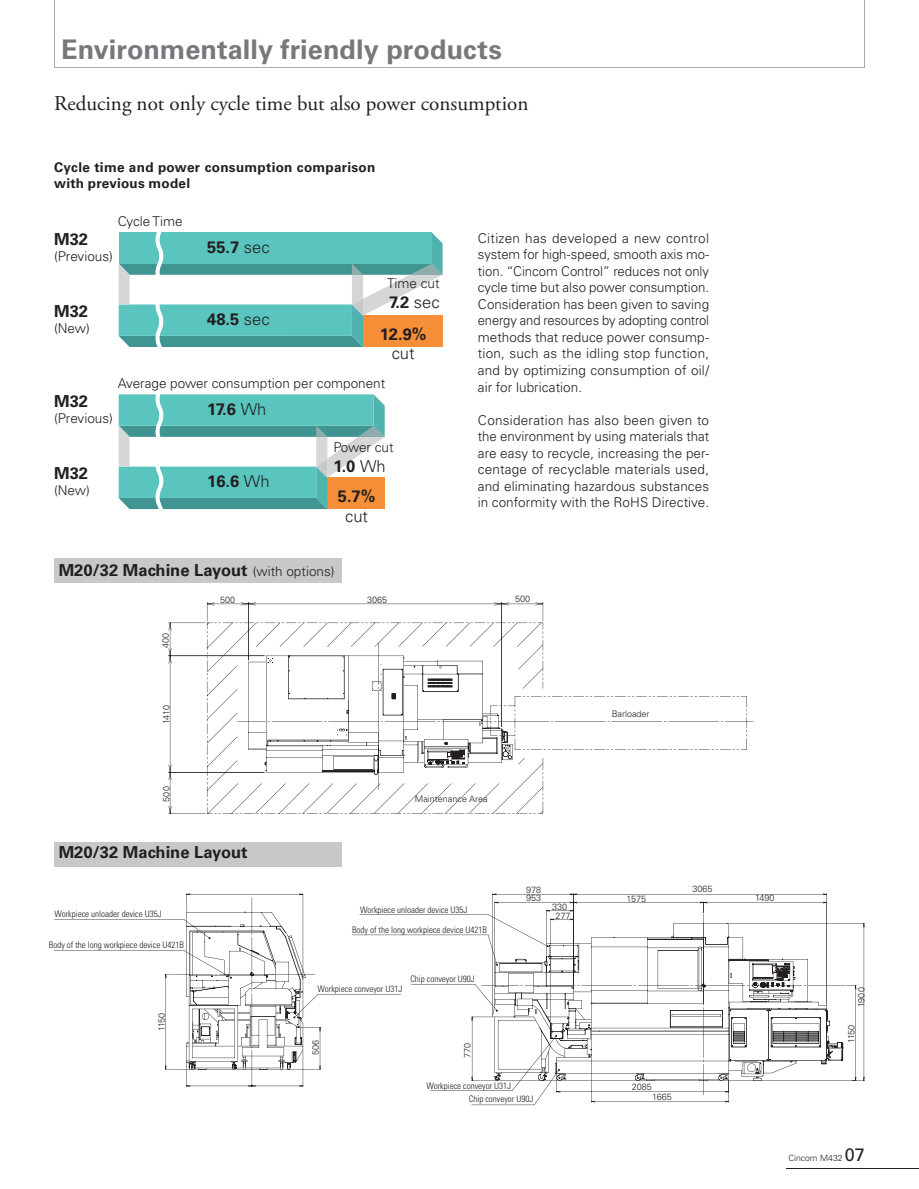
<style>
.page{position:relative;width:919px;height:1189px;background:#fff}
.page>*{position:absolute;margin:0;border:0;box-sizing:border-box;transform-origin:0 0}
.t1{font:700 27px "Univers LT Std";letter-spacing:.005em;color:#76787b}
.t2{font:21px "Adobe Garamond Pro";color:#231f20}
.t3{font:700 16.5px/31.7px "Univers LT Std";color:#231f20}
.t4{font:300 16.5px "Univers LT Std";color:#231f20}
.t5{font:300 13.5px/16.5px "Univers LT Std";color:#231f20;text-align:justify}
.t6{font:700 13.5px/16.5px "Univers LT Std";letter-spacing:.02em;color:#231f20}
.t7{font:300 condensed 9px "Univers LT Std";color:#231f20}
.t8{font:300 9px "Univers LT Std";color:#231f20}
.t9{font:300 8.7px "Univers LT Std";color:#231f20}
.s1{font-weight:300}
.s2{font-weight:300;font-size:13.5px}
.s3{font-weight:400;font-size:18px}
</style>
<div class="page">
<svg style="left:119px;top:232px;width:323px;height:278px"></svg>
<svg style="left:543px;top:622px;width:203px;height:191px"></svg>
<svg style="left:168px;top:602px;width:375px;height:211px"></svg>
<svg style="left:842px;top:923px;width:22px;height:157px"></svg>
<svg style="left:54px;top:893px;width:788px;height:211px"></svg>
<svg style="left:492px;top:893px;width:334px;height:209px"></svg>
<div style="left:54px;top:558px;width:287px;height:25px;background:#c7c8ca"></div>
<div style="left:54px;top:842px;width:287px;height:24px;background:#c7c8ca"></div>
<svg style="left:54px;top:0;width:810px;height:68px"></svg>
<hr style="left:785px;top:1168px;width:133px;height:1px;background:#231f20">
<h1 class="t1" style="left:61px;top:34px;width:442px">Environmentally friendly products</h1>
<h2 class="t2" style="left:54px;top:91px;width:475px">Reducing not only cycle time but also power consumption</h2>
<p class="t6" style="left:54px;top:159px;width:322px">Cycle time and power consumption comparison with previous model</p>
<p class="t5" style="left:118px;top:213px;width:66px">Cycle Time</p>
<p class="t3" style="left:54px;top:223px;width:35px">M32</p>
<p class="t5" style="left:54px;top:248px;width:60px">(Previous)</p>
<p class="t3" style="left:54px;top:295px;width:35px">M32</p>
<p class="t5" style="left:54px;top:320px;width:37px">(New)</p>
<p class="t3" style="left:207px;top:231px;width:64px">55.7 <span class="s1">sec</span></p>
<p class="t3" style="left:207px;top:303px;width:64px">48.5 <span class="s1">sec</span></p>
<p class="t5" style="left:387px;top:275px;width:54px">Time cut</p>
<p class="t3" style="left:379px;top:286px;width:61px;text-indent:9px">7.2 <span class="s1">sec<br></span>12.9%</p>
<p class="t4" style="left:391px;top:343px;width:24px">cut</p>
<p class="t5" style="left:118px;top:375px;width:269px">Average power consumption per component</p>
<p class="t3" style="left:54px;top:385px;width:35px">M32</p>
<p class="t5" style="left:54px;top:410px;width:60px">(Previous)</p>
<p class="t3" style="left:54px;top:457px;width:35px">M32</p>
<p class="t5" style="left:54px;top:482px;width:37px">(New)</p>
<p class="t3" style="left:207px;top:393px;width:61px">17.6 <span class="s1">Wh</span></p>
<p class="t3" style="left:207px;top:465px;width:64px">16.6 <span class="s1">Wh</span></p>
<p class="t5" style="left:333px;top:438px;width:62px">Power cut</p>
<p class="t3" style="left:333px;top:451px;width:54px;line-height:30.2px">1.0 <span class="s1">Wh<br></span>5.7%</p>
<p class="t4" style="left:345px;top:505px;width:24px">cut</p>
<p class="t3" style="left:59px;top:554px;width:277px">M20/32 Machine Layout <span class="s2">(with options)</span></p>
<p class="t5" style="left:477px;top:230px;width:233px">Citizen has developed a new control system for high-speed, smooth axis mo&shy;tion. “Cincom Control” reduces not only cycle time but also power consumption.<br>Consideration has been given to saving energy and resources by adopting control methods that reduce power consump&shy;tion, such as the idling stop function, and by optimizing consumption of oil/ air for lubrication.</p>
<p class="t5" style="left:477px;top:411px;width:233px">Consideration has also been given to the environment by using materials that are easy to recycle, increasing the per&shy;centage of recyclable materials used, and eliminating hazardous substances in conformity with the RoHS Directive.</p>
<p class="t8" style="left:160px;top:648px;width:17px;rotate:-90deg">400</p>
<p class="t8" style="left:161px;top:724px;width:20px;rotate:-90deg">1410</p>
<p class="t8" style="left:220px;top:593px;width:17px">500</p>
<p class="t8" style="left:367px;top:593px;width:22px">3065</p>
<p class="t8" style="left:515px;top:593px;width:17px">500</p>
<p class="t8" style="left:611px;top:708px;width:39px">Barloader</p>
<p class="t8" style="left:161px;top:801px;width:17px;rotate:-90deg">500</p>
<p class="t3" style="left:59px;top:836px;width:190px">M20/32 Machine Layout</p>
<p class="t7" style="left:54px;top:908px;width:109px">Workpiece unloader device U35J</p>
<p class="t7" style="left:49px;top:938px;width:136px">Body of the long workpiece device U421B</p>
<p class="t8" style="left:156px;top:1031px;width:20px;rotate:-90deg">1150</p>
<p class="t8" style="left:415px;top:793px;width:74px">Maintenance Area</p>
<p class="t7" style="left:360px;top:903px;width:109px">Workpiece unloader device U35J</p>
<p class="t7" style="left:352px;top:923px;width:136px">Body of the long workpiece device U421B</p>
<p class="t7" style="left:317px;top:983px;width:86px">Workpiece conveyor U31J</p>
<p class="t7" style="left:410px;top:972px;width:66px">Chip conveyor U90J</p>
<p class="t8" style="left:692px;top:883px;width:22px">3065</p>
<p class="t8" style="left:526px;top:884px;width:17px">978</p>
<p class="t8" style="left:526px;top:892px;width:17px">953</p>
<p class="t8" style="left:626px;top:893px;width:21px">1575</p>
<p class="t8" style="left:754px;top:892px;width:21px">1490</p>
<p class="t8" style="left:552px;top:900px;width:17px">330</p>
<p class="t8" style="left:555px;top:909px;width:17px">277</p>
<p class="t8" style="left:310px;top:1054px;width:17px;rotate:-90deg">506</p>
<p class="t8" style="left:461px;top:1057px;width:17px;rotate:-90deg">770</p>
<p class="t7" style="left:426px;top:1079px;width:86px">Workpiece conveyor U31J</p>
<p class="t8" style="left:631px;top:1081px;width:22px">2085</p>
<p class="t7" style="left:468px;top:1092px;width:66px">Chip conveyor U90J</p>
<p class="t8" style="left:652px;top:1091px;width:21px">1665</p>
<p class="t8" style="left:855px;top:1006px;width:21px;rotate:-90deg">1900</p>
<p class="t8" style="left:845px;top:1043px;width:20px;rotate:-90deg">1150</p>
<p class="t9" style="left:788px;top:1152px;width:78px">Cincom M432 <span class="s3">07</span></p>
</div>
